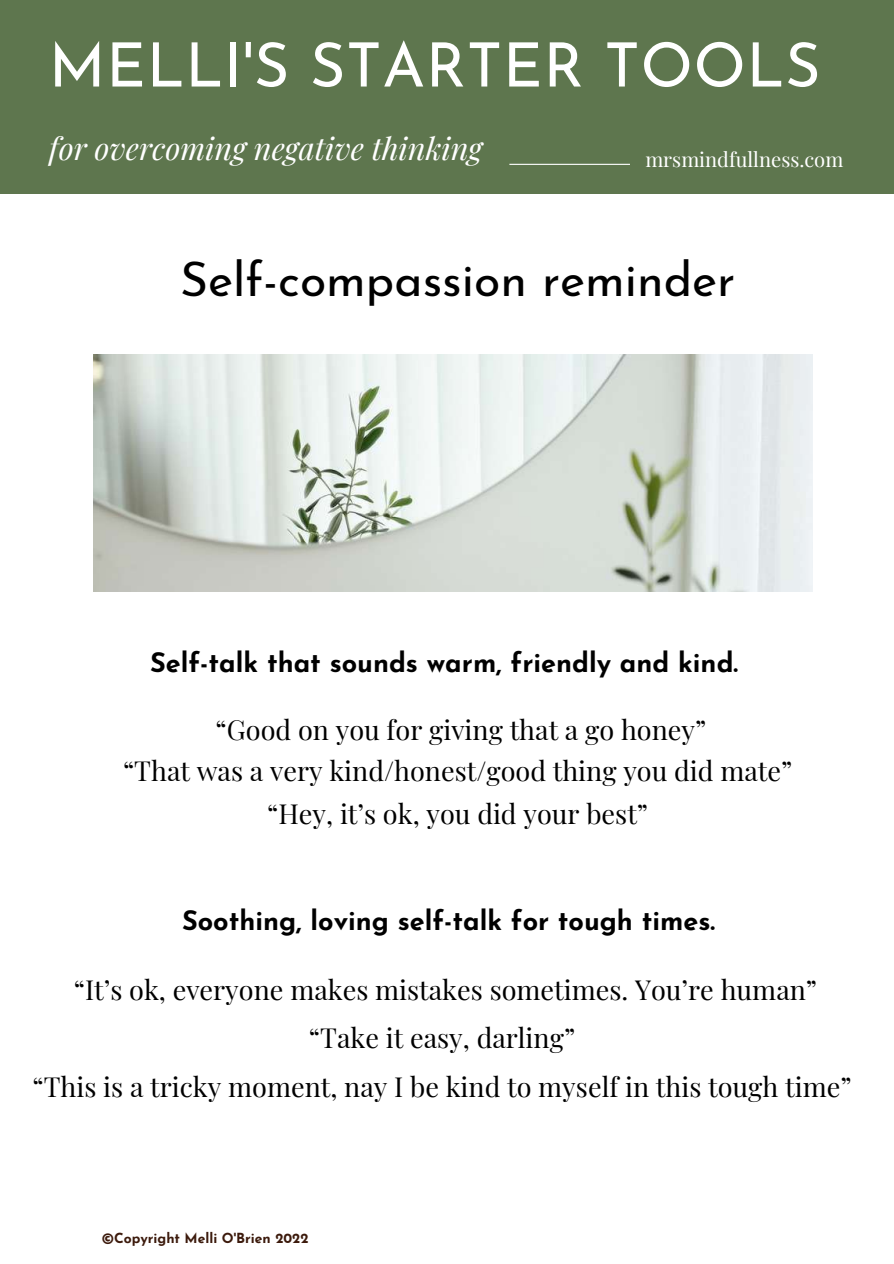
<style>
.page{position:relative;width:894px;height:1264px;background:#fff}
.page>*{position:absolute;margin:0;border:0;box-sizing:border-box;transform-origin:0 0}
.t1{font:61.05px "Josefin Sans";letter-spacing:.01em;color:#fff}
.t2{font:48px "Josefin Sans";color:#000}
.t3{font:italic 30.75px "Playfair Display";color:#fff}
.t4{font:27px/48.4px "Playfair Display";color:#000;text-align:center}
.t5{font:700 27px "Josefin Sans";color:#000}
.t6{font:20.25px "Playfair Display";color:#fff}
.t7{font:700 13.95px "Josefin Sans";color:#3c1a0c}
</style>
<div class="page">
<img style="left:93px;top:354px;width:719px;height:238px">
<div style="left:0;top:0;width:893px;height:193px;background:#5e764e"></div>
<hr style="left:509px;top:164px;width:120px;height:1px;background:#fff">
<h1 class="t1" style="left:49px;top:41px;width:773px">MELLI'S STARTER TOOLS</h1>
<p class="t3" style="left:49px;top:127px;width:435px">for overcoming negative thinking</p>
<p class="t6" style="left:645px;top:145px;width:199px">mrsmindfullness.com</p>
<h2 class="t2" style="left:180px;top:260px;width:556px">Self-compassion reminder</h2>
<p class="t5" style="left:150px;top:651px;width:589px">Self-talk that sounds warm, friendly and kind.</p>
<p class="t4" style="left:123px;top:708px;width:670px;line-height:40.5px">“Good on you for giving that a go honey”<br>“That was a very kind/honest/good thing you did mate”</p>
<p class="t4" style="left:267px;top:789px;width:382px">“Hey, it’s ok, you did your best”</p>
<p class="t5" style="left:182px;top:909px;width:534px">Soothing, loving self-talk for tough times.</p>
<p class="t4" style="left:33px;top:964px;width:820px">“It’s ok, everyone makes mistakes sometimes. You’re human” “Take it easy, darling”<br>“This is a tricky moment, nay I be kind to myself in this tough time”</p>
<p class="t7" style="left:102px;top:1232px;width:208px">©Copyright Melli O'Brien 2022</p>
</div>
